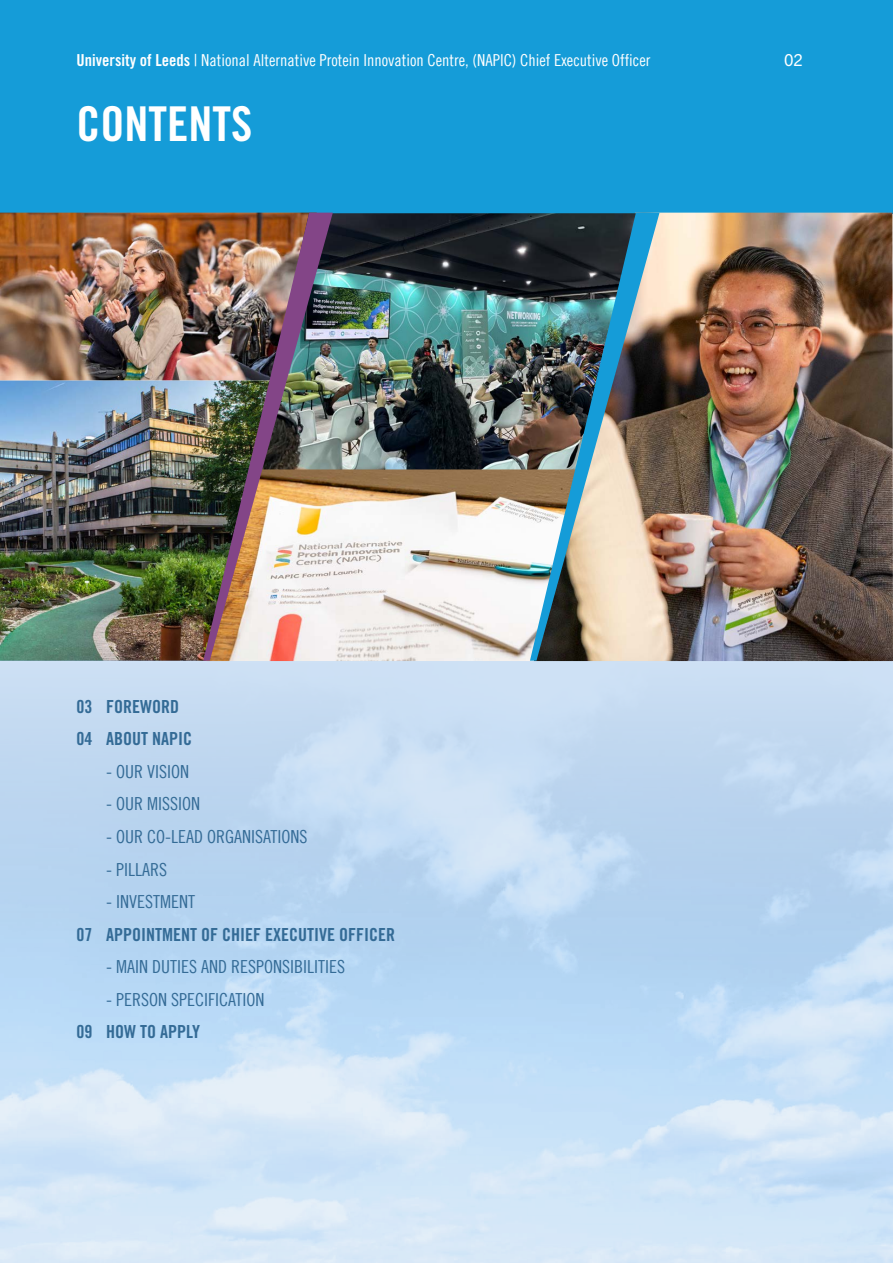
<style>
.page{position:relative;width:893px;height:1263px;background:#fff}
.page>*{position:absolute;margin:0;border:0;box-sizing:border-box;transform-origin:0 0}
.headline_white{font:48px "Trade Gothic LT Std Bd Cn 20";color:#fff}
.t1{font:18px "Trade Gothic LT Cond Eighteen";color:#346b96}
.t2{font:18px "Trade Gothic LT Std Bd Cn 20";color:#346b96}
.t3{font:16.5px "Trade Gothic LT Cond Eighteen";color:#fff}
.t4{font:16.5px "Trade Gothic Next LT Pro";color:#fff}
.s1{font-family:"Trade Gothic LT Std Bd Cn 20"}
</style>
<div class="page">
<svg style="left:0;top:969px;width:893px;height:294px;background:#cbe2f7"></svg>
<div style="left:0;top:0;width:893px;height:213px;background:#159cd8"></div>
<svg style="left:0;top:661px;width:893px;height:308px;background:#bed8f1"></svg>
<img style="left:0;top:213px;width:203px;height:168px">
<img style="left:659px;top:213px;width:234px;height:448px">
<img style="left:333px;top:213px;width:197px;height:256px">
<img style="left:333px;top:469px;width:197px;height:192px">
<img style="left:0;top:381px;width:203px;height:280px">
<img style="left:530px;top:213px;width:129px;height:448px">
<img style="left:203px;top:213px;width:130px;height:448px">
<p class="t3" style="left:77px;top:51px;width:575px"><span class="s1">University of Leeds</span> | National Alternative Protein Innovation Centre, (NAPIC) Chief Executive Officer</p>
<p class="t4" style="left:784px;top:49px;width:20px">02</p>
<p class="headline_white" style="left:77px;top:95px;width:177px">CONTENTS</p>
<p class="t2" style="left:77px;top:696px;width:104px">03 FOREWORD</p>
<p class="t2" style="left:77px;top:728px;width:117px">04 ABOUT NAPIC</p>
<p class="t1" style="left:106px;top:761px;width:84px">- OUR VISION</p>
<p class="t1" style="left:106px;top:793px;width:95px">- OUR MISSION</p>
<p class="t1" style="left:106px;top:826px;width:203px">- OUR CO-LEAD ORGANISATIONS</p>
<p class="t1" style="left:106px;top:858px;width:62px">- PILLARS</p>
<p class="t1" style="left:106px;top:891px;width:90px">- INVESTMENT</p>
<p class="t2" style="left:77px;top:923px;width:320px">07 APPOINTMENT OF CHIEF EXECUTIVE OFFICER</p>
<p class="t1" style="left:106px;top:956px;width:240px">- MAIN DUTIES AND RESPONSIBILITIES</p>
<p class="t1" style="left:106px;top:988px;width:160px">- PERSON SPECIFICATION</p>
<p class="t2" style="left:77px;top:1021px;width:125px">09 HOW TO APPLY</p>
</div>
